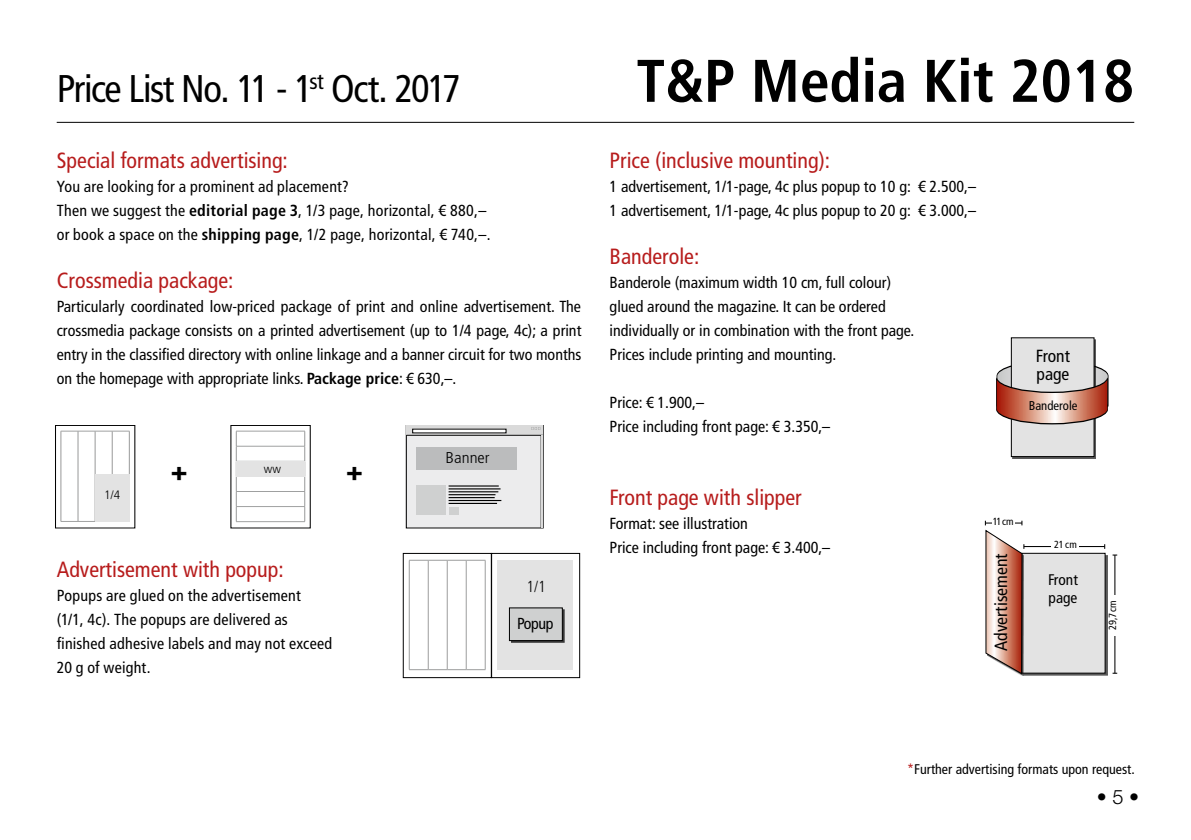
<style>
.page{position:relative;width:1191px;height:840px;background:#fff}
.page>*{position:absolute;margin:0;border:0;box-sizing:border-box;transform-origin:0 0}
.t1{font:700 condensed 60px "Frutiger";color:#000}
.t2{font:condensed 38.6px "Frutiger LT Com";letter-spacing:-.04em;color:#000}
.t3{font:700 26.4px "Arial";color:#000;scale:1.09 1}
.t4{font:condensed 22px "Frutiger LT Com";color:#b71c1c}
.t5{font:300 20px "Helvetica Neue";color:#000}
.t6{font:condensed 17.6px/17.8px "Frutiger LT Com";color:#000}
.t7{font:condensed 16px/24px "Frutiger LT Com";color:#000}
.t8{font:300 condensed 16px "Frutiger LT Com";color:#000}
.t9{font:300 condensed 15.6px "Frutiger LT Com";color:#000;scale:1.09 1}
.t10{font:condensed 15.4px/18px "Frutiger LT Com";color:#000}
.t11{font:condensed 14px "Frutiger LT Com";color:#000}
.t12{font:condensed 12.8px "Frutiger LT Com";color:#000}
.t13{font:300 condensed 12.2px "Frutiger LT Com";color:#000;scale:1.09 1}
.t14{font:condensed 10.4px "Frutiger LT Com";letter-spacing:-.02em;color:#000}
.t15{font:condensed 10.2px "Frutiger LT Com";color:#000}
.s1{font-weight:700}
.s2{font-size:10.4px}
.s3{color:#b71c1c}
</style>
<div class="page">
<hr style="left:57px;top:122px;width:1077px;height:1px;background:#000">
<div style="left:403px;top:553px;width:88px;height:124px;border:1px solid #000"></div>
<hr style="left:409px;top:560px;width:1px;height:109px;background:#9c9d9d">
<hr style="left:428px;top:560px;width:1px;height:109px;background:#9c9d9d">
<hr style="left:447px;top:560px;width:1px;height:109px;background:#9c9d9d">
<svg style="left:409px;top:559px;width:76px;height:1px"></svg>
<hr style="left:466px;top:560px;width:1px;height:109px;background:#9c9d9d">
<hr style="left:485px;top:560px;width:1px;height:109px;background:#9c9d9d">
<svg style="left:409px;top:669px;width:76px;height:1px"></svg>
<div style="left:491px;top:553px;width:89px;height:124px;border:1px solid #000"></div>
<div style="left:497px;top:559px;width:76px;height:110px;background:#e3e3e3"></div>
<div style="left:511px;top:609px;width:53px;height:33px;background:#0a0a0a"></div>
<div style="left:509px;top:607px;width:53px;height:33px;background:#cfd0d0"></div>
<div style="left:55px;top:425px;width:80px;height:103px;border:1px solid #000"></div>
<hr style="left:61px;top:431px;width:1px;height:90px;background:#9c9d9d">
<hr style="left:78px;top:431px;width:1px;height:90px;background:#9c9d9d">
<hr style="left:95px;top:431px;width:1px;height:90px;background:#9c9d9d">
<svg style="left:61px;top:430px;width:69px;height:1px"></svg>
<hr style="left:112px;top:431px;width:1px;height:90px;background:#9c9d9d">
<hr style="left:129px;top:431px;width:1px;height:90px;background:#9c9d9d">
<svg style="left:61px;top:521px;width:69px;height:1px"></svg>
<div style="left:95px;top:473px;width:35px;height:48px;background:#e3e3e3"></div>
<hr style="left:236px;top:430px;width:69px;height:1px;background:#9c9d9d">
<hr style="left:236px;top:445px;width:69px;height:1px;background:#9c9d9d">
<hr style="left:236px;top:460px;width:69px;height:1px;background:#9c9d9d">
<hr style="left:236px;top:476px;width:69px;height:1px;background:#9c9d9d">
<hr style="left:236px;top:491px;width:69px;height:1px;background:#9c9d9d">
<hr style="left:236px;top:506px;width:69px;height:1px;background:#9c9d9d">
<svg style="left:236px;top:431px;width:1px;height:90px"></svg>
<svg style="left:304px;top:431px;width:1px;height:90px"></svg>
<hr style="left:236px;top:521px;width:69px;height:1px;background:#9c9d9d">
<div style="left:236px;top:461px;width:69px;height:15px;background:#e3e3e3"></div>
<div style="left:406px;top:425px;width:137px;height:102px;background:#ececed"></div>
<div style="left:406px;top:425px;width:137px;height:103px;border:1px solid #000"></div>
<svg style="left:406px;top:425px;width:137px;height:9px"></svg>
<div style="left:416px;top:447px;width:101px;height:22px;background:#bbbcbd"></div>
<hr style="left:406px;top:434px;width:137px;height:1px;background:#000">
<svg style="left:532px;top:427px;width:8px;height:2px"></svg>
<div style="left:416px;top:485px;width:29px;height:29px;background:#cfd0d0"></div>
<hr style="left:448px;top:485px;width:51px;height:1px;background:#000">
<hr style="left:448px;top:488px;width:52px;height:1px;background:#000">
<hr style="left:448px;top:491px;width:50px;height:1px;background:#000">
<hr style="left:448px;top:494px;width:47px;height:1px;background:#000">
<hr style="left:448px;top:500px;width:53px;height:1px;background:#000">
<hr style="left:448px;top:503px;width:49px;height:1px;background:#000">
<hr style="left:448px;top:497px;width:47px;height:1px;background:#000">
<div style="left:448px;top:507px;width:10px;height:7px;background:#cfd0d0"></div>
<hr style="left:541px;top:435px;width:2px;height:92px;background:#dadada">
<div style="left:1012px;top:339px;width:84px;height:119px;background:#000;opacity:.65"></div>
<div style="left:1011px;top:337px;width:83px;height:119px;background:#e3e3e3"></div>
<svg style="left:996px;top:360px;width:112px;height:64px"></svg>
<div style="left:1023px;top:554px;width:84px;height:121px;background:#282828"></div>
<div style="left:1021px;top:552px;width:84px;height:121px;background:#e3e3e3"></div>
<hr style="left:1024px;top:545px;width:80px;height:1px;background:#000">
<svg style="left:985px;top:520px;width:39px;height:154px"></svg>
<div style="left:1052px;top:540px;width:27px;height:10px;background:#fff"></div>
<hr style="left:1114px;top:554px;width:1px;height:118px;background:#000">
<div style="left:1108px;top:595px;width:11px;height:40px;background:#fff"></div>
<h2 class="t2" style="left:57px;top:66px;width:405px">Price List No. 11 - 1<sup>st</sup> Oct. 2017</h2>
<h3 class="t4" style="left:57px;top:148px;width:232px">Special formats advertising:</h3>
<p class="t7" style="left:57px;top:175px;width:435px">You are looking for a prominent ad placement?<br>Then we suggest the <span class="s1">editorial page 3</span>, 1/3 page, horizontal, € 880,– or book a space on the <span class="s1">shipping page</span>, 1/2 page, horizontal, € 740,–.</p>
<h3 class="t4" style="left:57px;top:268px;width:178px">Crossmedia package:</h3>
<p class="t7" style="left:57px;top:295px;width:526px;text-align:justify">Particularly coordinated low-priced package of print and online advertisement. The crossmedia package consists on a printed advertisement (up to 1/4 page, 4c); a print entry in the classified directory with online linkage and a banner circuit for two months on the homepage with appropriate links. <span class="s1">Package price</span>: € 630,–.</p>
<p class="t13" style="left:104px;top:488px;width:16px">1/4</p>
<p class="t13" style="left:264px;top:461px;width:17px">ww</p>
<h3 class="t3" style="left:171px;top:455px;width:17px">+</h3>
<h3 class="t3" style="left:346px;top:455px;width:17px">+</h3>
<h3 class="t4" style="left:57px;top:556px;width:228px">Advertisement with popup:</h3>
<p class="t7" style="left:57px;top:583px;width:277px">Popups are glued on the advertisement<br>(1/1, 4c). The popups are delivered as finished adhesive labels and may not exceed 20 g of weight.</p>
<p class="t9" style="left:445px;top:448px;width:42px">Banner</p>
<p class="t8" style="left:526px;top:576px;width:21px">1/1</p>
<p class="t7" style="left:517px;top:610px;width:38px">Popup</p>
<h1 class="t1" style="left:636px;top:45px;width:499px">T&amp;P Media Kit 2018</h1>
<h3 class="t4" style="left:609px;top:148px;width:222px">Price (inclusive mounting):</h3>
<p class="t7" style="left:609px;top:175px;width:368px">1 advertisement, 1/1-page, 4c plus popup to 10 g: € 2.500,–<br>1 advertisement, 1/1-page, 4c plus popup to 20 g: € 3.000,–</p>
<h3 class="t4" style="left:609px;top:244px;width:91px">Banderole:</h3>
<p class="t7" style="left:609px;top:271px;width:306px">Banderole (maximum width 10 cm, full colour) glued around the magazine. It can be ordered individually or in combination with the front page.<br>Prices include printing and mounting.</p>
<p class="t7" style="left:609px;top:391px;width:222px">Price: € 1.900,–<br>Price including front page: € 3.350,–</p>
<p class="t6" style="left:1036px;top:347px;width:35px">Front page</p>
<p class="t12" style="left:1028px;top:398px;width:50px">Banderole</p>
<h3 class="t4" style="left:609px;top:484px;width:193px">Front page with slipper</h3>
<p class="t7" style="left:609px;top:511px;width:222px">Format: see illustration<br>Price including front page: € 3.400,–</p>
<p class="t14" style="left:993px;top:515px;width:22px">11 cm</p>
<p class="t6" style="left:992px;top:650px;width:99px;rotate:-90deg">Advertisement</p>
<p class="t15" style="left:1054px;top:538px;width:24px">21<span class="s2">cm</span></p>
<p class="t10" style="left:1048px;top:570px;width:31px">Front page</p>
<p class="t14" style="left:1106px;top:629px;width:30px;rotate:-90deg">29,7cm</p>
<p class="t11" style="left:907px;top:760px;width:229px"><span class="s3">*</span>Further advertising formats upon request.</p>
<p class="t5" style="left:1097px;top:783px;width:44px">• 5 •</p>
</div>
